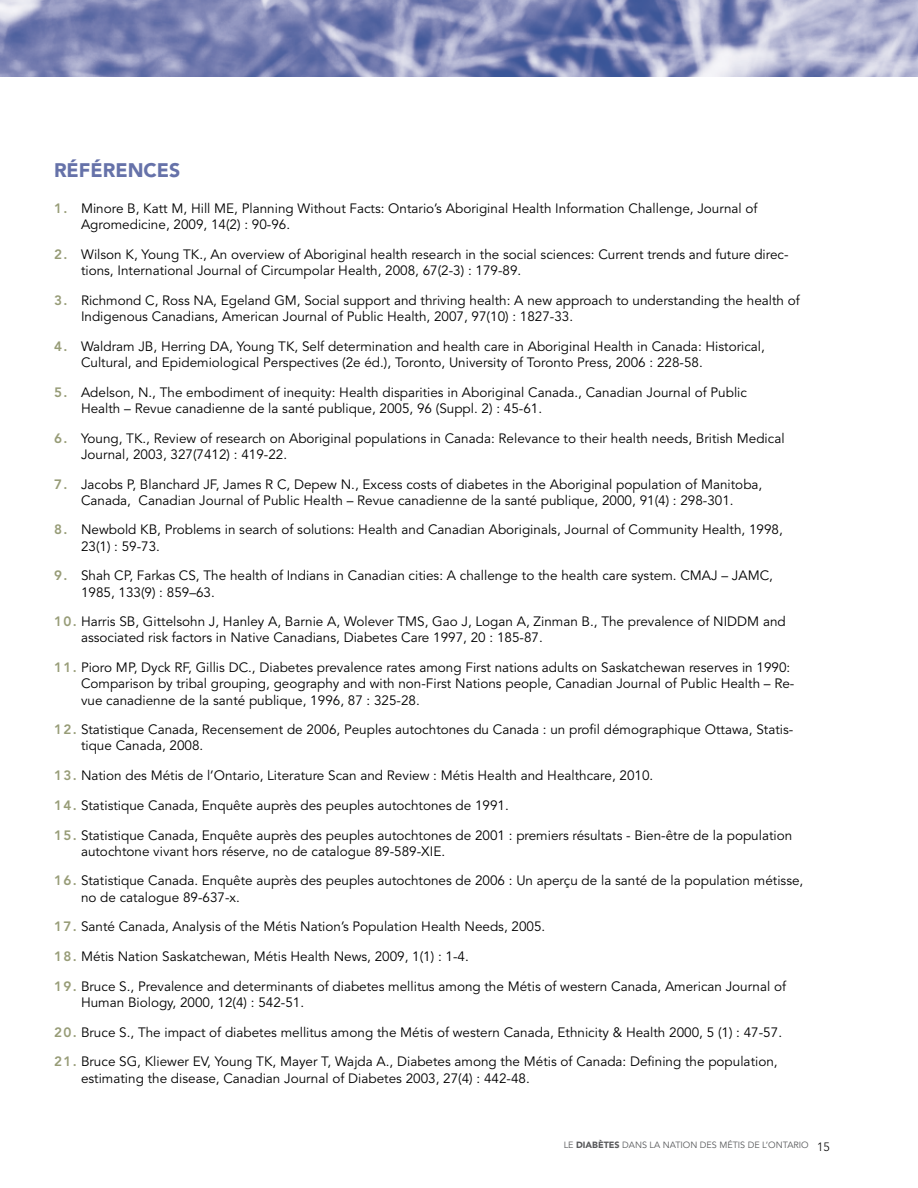
<style>
.page{position:relative;width:918px;height:1188px;background:#fff}
.page>*{position:absolute;margin:0;border:0;box-sizing:border-box;transform-origin:0 0}
.t1{font:900 19.5px "Avenir LT Std";color:#6672a9}
.t2{font:13.5px/16.2px "Avenir LT Std";color:#000}
.t3{font:9px "Avenir LT Std";color:#58595b}
.s1{font-weight:800;color:#979c77}
.s2{font-weight:900}
.s3{font-weight:300;font-size:12px;color:#000}
</style>
<div class="page">
<img style="left:0;top:0;width:918px;height:77px">
<h1 class="t1" style="left:54px;top:158px;width:128px">RÉFÉRENCES</h1>
<p class="t2" style="left:81px;top:201px;width:678px;text-indent:-27px"><span class="s1">1.</span> Minore B, Katt M, Hill ME, Planning Without Facts: Ontario’s Aboriginal Health Information Challenge, Journal of<br>Agromedicine, 2009, 14(2) : 90-96.</p>
<p class="t2" style="left:81px;top:247px;width:709px;text-indent:-27px"><span class="s1">2.</span> Wilson K, Young TK., An overview of Aboriginal health research in the social sciences: Current trends and future direc&shy;tions, International Journal of Circumpolar Health, 2008, 67(2-3) : 179-89.</p>
<p class="t2" style="left:81px;top:293px;width:720px;text-indent:-27px"><span class="s1">3.</span> Richmond C, Ross NA, Egeland GM, Social support and thriving health: A new approach to understanding the health of<br>Indigenous Canadians, American Journal of Public Health, 2007, 97(10) : 1827-33.</p>
<p class="t2" style="left:81px;top:339px;width:685px;text-indent:-27px"><span class="s1">4.</span> Waldram JB, Herring DA, Young TK, Self determination and health care in Aboriginal Health in Canada: Historical,<br>Cultural, and Epidemiological Perspectives (2e éd.), Toronto, University of Toronto Press, 2006 : 228-58.</p>
<p class="t2" style="left:81px;top:384px;width:668px;text-indent:-27px"><span class="s1">5.</span> Adelson, N., The embodiment of inequity: Health disparities in Aboriginal Canada., Canadian Journal of Public<br>Health – Revue canadienne de la santé publique, 2005, 96 (Suppl. 2) : 45-61.</p>
<p class="t2" style="left:81px;top:430px;width:705px;text-indent:-27px"><span class="s1">6.</span> Young, TK., Review of research on Aboriginal populations in Canada: Relevance to their health needs, British Medical<br>Journal, 2003, 327(7412) : 419-22.</p>
<p class="t2" style="left:54px;top:476px;width:710px;text-align:center"><span class="s1">7.</span> Jacobs P, Blanchard JF, James R C, Depew N., Excess costs of diabetes in the Aboriginal population of Manitoba,<br>Canada, Canadian Journal of Public Health – Revue canadienne de la santé publique, 2000, 91(4) : 298-301.</p>
<p class="t2" style="left:81px;top:522px;width:703px;text-indent:-27px"><span class="s1">8.</span> Newbold KB, Problems in search of solutions: Health and Canadian Aboriginals, Journal of Community Health, 1998,<br>23(1) : 59-73.</p>
<p class="t2" style="left:81px;top:568px;width:693px;text-indent:-27px"><span class="s1">9.</span> Shah CP, Farkas CS, The health of Indians in Canadian cities: A challenge to the health care system. CMAJ – JAMC,<br>1985, 133(9) : 859–63.</p>
<p class="t2" style="left:81px;top:614px;width:706px;text-indent:-27px"><span class="s1">10.</span> Harris SB, Gittelsohn J, Hanley A, Barnie A, Wolever TMS, Gao J, Logan A, Zinman B., The prevalence of NIDDM and associated risk factors in Native Canadians, Diabetes Care 1997, 20 : 185-87.</p>
<p class="t2" style="left:81px;top:660px;width:715px;text-indent:-27px"><span class="s1">11.</span> Pioro MP, Dyck RF, Gillis DC., Diabetes prevalence rates among First nations adults on Saskatchewan reserves in 1990:<br>Comparison by tribal grouping, geography and with non-First Nations people, Canadian Journal of Public Health – Re&shy;vue canadienne de la santé publique, 1996, 87 : 325-28.</p>
<p class="t2" style="left:81px;top:722px;width:714px;text-indent:-27px"><span class="s1">12.</span> Statistique Canada, Recensement de 2006, Peuples autochtones du Canada : un profil démographique Ottawa, Statis&shy;tique Canada, 2008.</p>
<p class="t2" style="left:54px;top:768px;width:601px"><span class="s1">13.</span> Nation des Métis de l’Ontario, Literature Scan and Review : Métis Health and Healthcare, 2010.</p>
<p class="t2" style="left:54px;top:798px;width:456px"><span class="s1">14.</span> Statistique Canada, Enquête auprès des peuples autochtones de 1991.</p>
<p class="t2" style="left:81px;top:827px;width:713px;text-indent:-27px"><span class="s1">15.</span> Statistique Canada, Enquête auprès des peuples autochtones de 2001 : premiers résultats - Bien-être de la population autochtone vivant hors réserve, no de catalogue 89-589-XIE.</p>
<p class="t2" style="left:81px;top:873px;width:724px;text-indent:-27px"><span class="s1">16.</span> Statistique Canada. Enquête auprès des peuples autochtones de 2006 : Un aperçu de la santé de la population métisse, no de catalogue 89-637-x.</p>
<p class="t2" style="left:54px;top:919px;width:493px"><span class="s1">17.</span> Santé Canada, Analysis of the Métis Nation’s Population Health Needs, 2005.</p>
<p class="t2" style="left:54px;top:949px;width:416px"><span class="s1">18.</span> Métis Nation Saskatchewan, Métis Health News, 2009, 1(1) : 1-4.</p>
<p class="t2" style="left:81px;top:978px;width:707px;text-indent:-27px"><span class="s1">19.</span> Bruce S., Prevalence and determinants of diabetes mellitus among the Métis of western Canada, American Journal of<br>Human Biology, 2000, 12(4) : 542-51.</p>
<p class="t2" style="left:54px;top:1024px;width:730px"><span class="s1">20.</span> Bruce S., The impact of diabetes mellitus among the Métis of western Canada, Ethnicity &amp; Health 2000, 5 (1) : 47-57.</p>
<p class="t2" style="left:81px;top:1054px;width:698px;text-indent:-27px"><span class="s1">21.</span> Bruce SG, Kliewer EV, Young TK, Mayer T, Wajda A., Diabetes among the Métis of Canada: Defining the population, estimating the disease, Canadian Journal of Diabetes 2003, 27(4) : 442-48.</p>
<p class="t3" style="left:564px;top:1140px;width:267px">LE <span class="s2">DIABÈTES</span> DANS LA NATION DES MÉTIS DE L’ONTARIO <span class="s3">15</span></p>
</div>
